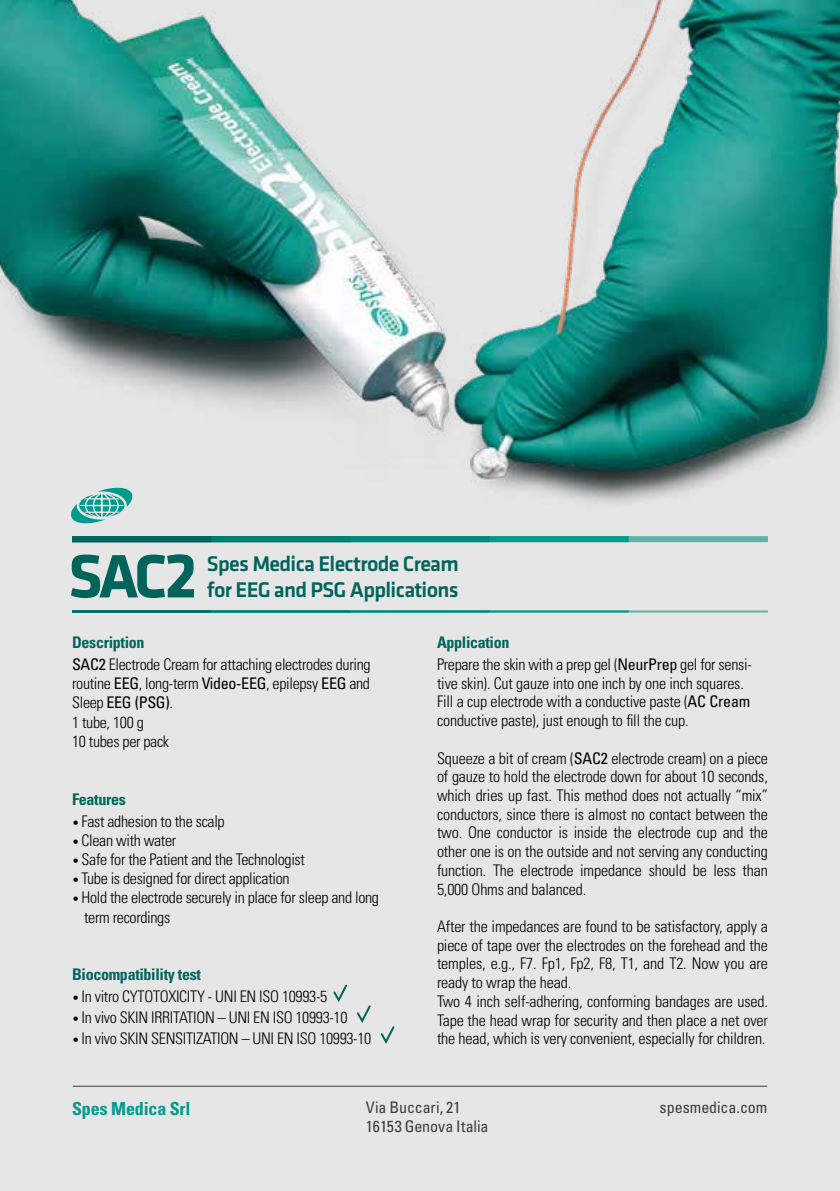
<style>
.page{position:relative;width:840px;height:1191px;background:#fff}
.page>*{position:absolute;margin:0;border:0;box-sizing:border-box;transform-origin:0 0}
.t1{font:500 22px/26.4px "Klavika";letter-spacing:-.03em;color:#00645b}
.t2{font:700 condensed 18px "Univers";letter-spacing:-.005em;color:#009b8d}
.t3{font:300 condensed 16px/18.8px "Univers";letter-spacing:-.01em;color:#000}
.t4{font:condensed 16px/19.2px "Univers";letter-spacing:-.005em;color:#3c3c3b}
.t5{font:700 condensed 16px "Univers";letter-spacing:-.02em;color:#00645b}
.s1{font-weight:700;color:#00645b}
.s2{font-weight:400}
.s3{font-size:12px}
</style>
<div class="page">
<div style="left:0;top:0;width:839px;height:1191px;background:#e7e6e6"></div>
<img style="left:0;top:0;width:839px;height:613px">
<svg style="left:70px;top:486px;width:63px;height:39px"></svg>
<div style="left:72px;top:536px;width:695px;height:6px;background:#5eb2a7"></div>
<div style="left:72px;top:536px;width:556px;height:6px;background:#009b8d"></div>
<div style="left:72px;top:536px;width:417px;height:6px;background:#008a7d"></div>
<div style="left:72px;top:536px;width:278px;height:6px;background:#007e72"></div>
<div style="left:72px;top:536px;width:139px;height:6px;background:#00645b"></div>
<hr style="left:72px;top:610px;width:695px;height:2px;background:#5eb2a7">
<hr style="left:72px;top:610px;width:556px;height:2px;background:#009b8d">
<hr style="left:72px;top:610px;width:417px;height:2px;background:#008a7d">
<hr style="left:72px;top:610px;width:278px;height:2px;background:#007e72">
<hr style="left:72px;top:610px;width:139px;height:2px;background:#00645b">
<svg style="left:333px;top:984px;width:15px;height:18px"></svg>
<svg style="left:357px;top:1005px;width:14px;height:18px"></svg>
<svg style="left:380px;top:1026px;width:15px;height:18px"></svg>
<svg style="left:71px;top:554px;width:123px;height:44px"></svg>
<hr style="left:73px;top:1085px;width:693px;height:1px;background:#3c3c3b">
<h1 class="t1" style="left:207px;top:550px;width:253px">Spes Medica Electrode Cream for EEG and PSG Applications</h1>
<p class="t3" style="left:72px;top:631px;width:300px;line-height:22px"><span class="s1">Description<br></span><span class="s2">SAC2</span> Electrode Cream for attaching electrodes during</p>
<p class="t3" style="left:72px;top:674px;width:299px">routine <span class="s2">EEG</span>, long-term <span class="s2">Video-EEG</span>, epilepsy <span class="s2">EEG</span> and<br>Sleep <span class="s2">EEG (PSG)</span>.<br>1 tube, 100 g<br>10 tubes per pack</p>
<p class="t5" style="left:72px;top:789px;width:55px">Features</p>
<p class="t3" style="left:72px;top:811px;width:154px"><span class="s3">•</span> Fast adhesion to the scalp</p>
<p class="t3" style="left:72px;top:830px;width:106px"><span class="s3">•</span> Clean with water</p>
<p class="t3" style="left:72px;top:850px;width:234px"><span class="s3">•</span> Safe for the Patient and the Technologist</p>
<p class="t3" style="left:72px;top:869px;width:219px"><span class="s3">•</span> Tube is designed for direct application</p>
<p class="t3" style="left:84px;top:888px;width:296px;text-indent:-12px"><span class="s3">•</span> Hold the electrode securely in place for sleep and long term recordings</p>
<p class="t5" style="left:72px;top:964px;width:130px">Biocompatibility test</p>
<p class="t3" style="left:72px;top:987px;width:256px"><span class="s3">•</span> In vitro CYTOTOXICITY - UNI EN ISO 10993-5</p>
<p class="t3" style="left:72px;top:1008px;width:277px"><span class="s3">•</span> In vivo SKIN IRRITATION – UNI EN ISO 10993-10</p>
<p class="t3" style="left:72px;top:1028px;width:300px"><span class="s3">•</span> In vivo SKIN SENSITIZATION – UNI EN ISO 10993-10</p>
<p class="t3" style="left:437px;top:631px;width:316px;line-height:22px"><span class="s1">Application<br></span>Prepare the skin with a prep gel (<span class="s2">NeurPrep</span> gel for sensi-</p>
<p class="t3" style="left:437px;top:673px;width:315px">tive skin). Cut gauze into one inch by one inch squares.<br>Fill a cup electrode with a conductive paste (<span class="s2">AC Cream </span>conductive paste), just enough to fill the cup.</p>
<p class="t3" style="left:437px;top:748px;width:332px;text-align:justify">Squeeze a bit of cream (<span class="s2">SAC2</span> electrode cream) on a piece of gauze to hold the electrode down for about 10 seconds, which dries up fast. This method does not actually “mix” conductors, since there is almost no contact between the two. One conductor is inside the electrode cup and the other one is on the outside and not serving any conducting function. The electrode impedance should be less than 5,000 Ohms and balanced.</p>
<p class="t3" style="left:437px;top:917px;width:332px">After the impedances are found to be satisfactory, apply a piece of tape over the electrodes on the forehead and the temples, e.g., F7. Fp1, Fp2, F8, T1, and T2. Now you are ready to wrap the head.<br>Two 4 inch self-adhering, conforming bandages are used.<br>Tape the head wrap for security and then place a net over the head, which is very convenient, especially for children.</p>
<p class="t2" style="left:72px;top:1097px;width:120px">Spes Medica Srl</p>
<p class="t4" style="left:365px;top:1097px;width:124px">Via Buccari, 21<br>16153 Genova Italia</p>
<p class="t4" style="left:659px;top:1097px;width:109px">spesmedica.com</p>
</div>
